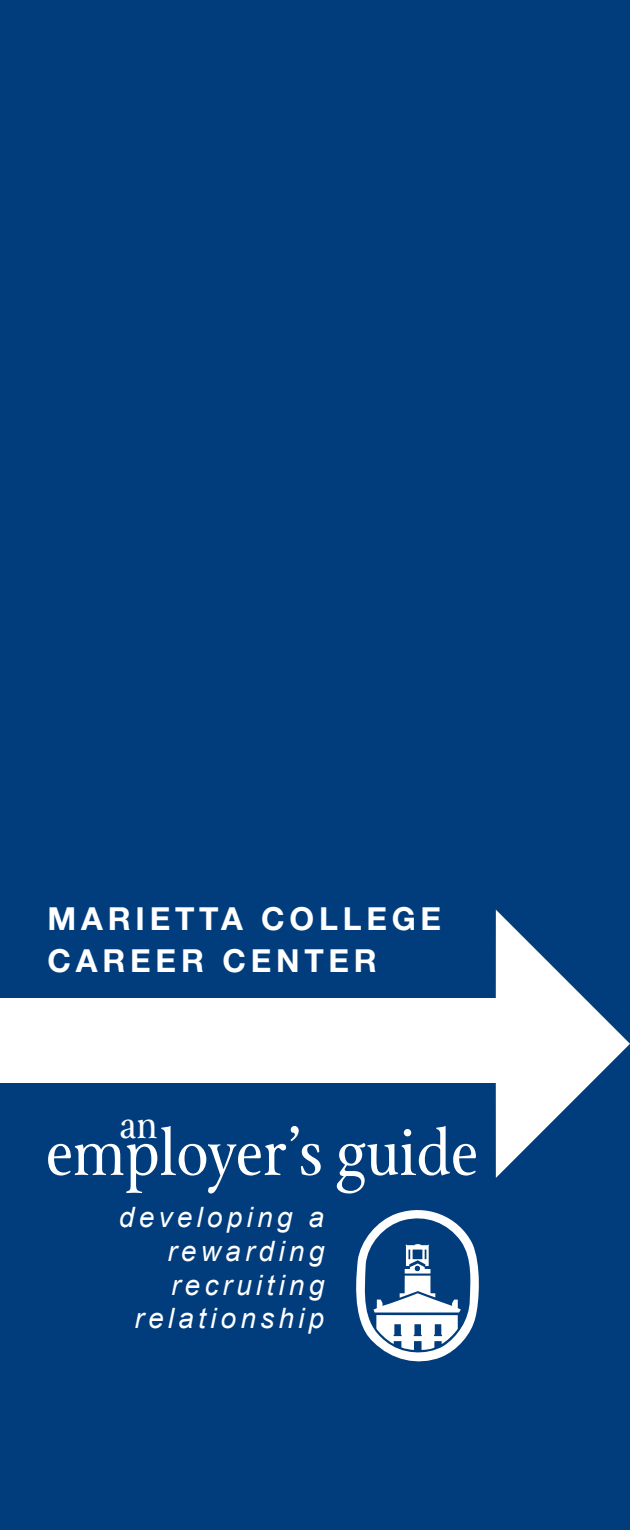
<style>
.page{position:relative;width:630px;height:1530px;background:#013d7d}
.page>*{position:absolute;margin:0;border:0;box-sizing:border-box;transform-origin:0 0}
.t1{font:70.25px "Stone Print";color:#fff}
.t2{font:42px "Stone Print";color:#fff}
.t3{font:700 31.75px "Helvetica Neue";letter-spacing:.15em;color:#fff}
.t4{font:italic 28px/33.8px "Arial";letter-spacing:.15em;color:#fff;text-align:right}
</style>
<div class="page">
<svg style="left:496px;top:910px;width:134px;height:268px"></svg>
<div style="left:0;top:998px;width:496px;height:84px;background:#fff"></div>
<svg style="left:356px;top:1210px;width:123px;height:152px"></svg>
<p class="t3" style="left:48px;top:899px;width:395px">MARIETTA COLLEGE</p>
<p class="t3" style="left:48px;top:941px;width:331px">CAREER CENTER</p>
<p class="t2" style="left:120px;top:1101px;width:40px">an</p>
<p class="t1" style="left:46px;top:1113px;width:434px">employer’s guide</p>
<p class="t4" style="left:119px;top:1201px;width:207px">developing a rewarding</p>
<p class="t4" style="left:135px;top:1268px;width:191px">recruiting relationship</p>
</div>
